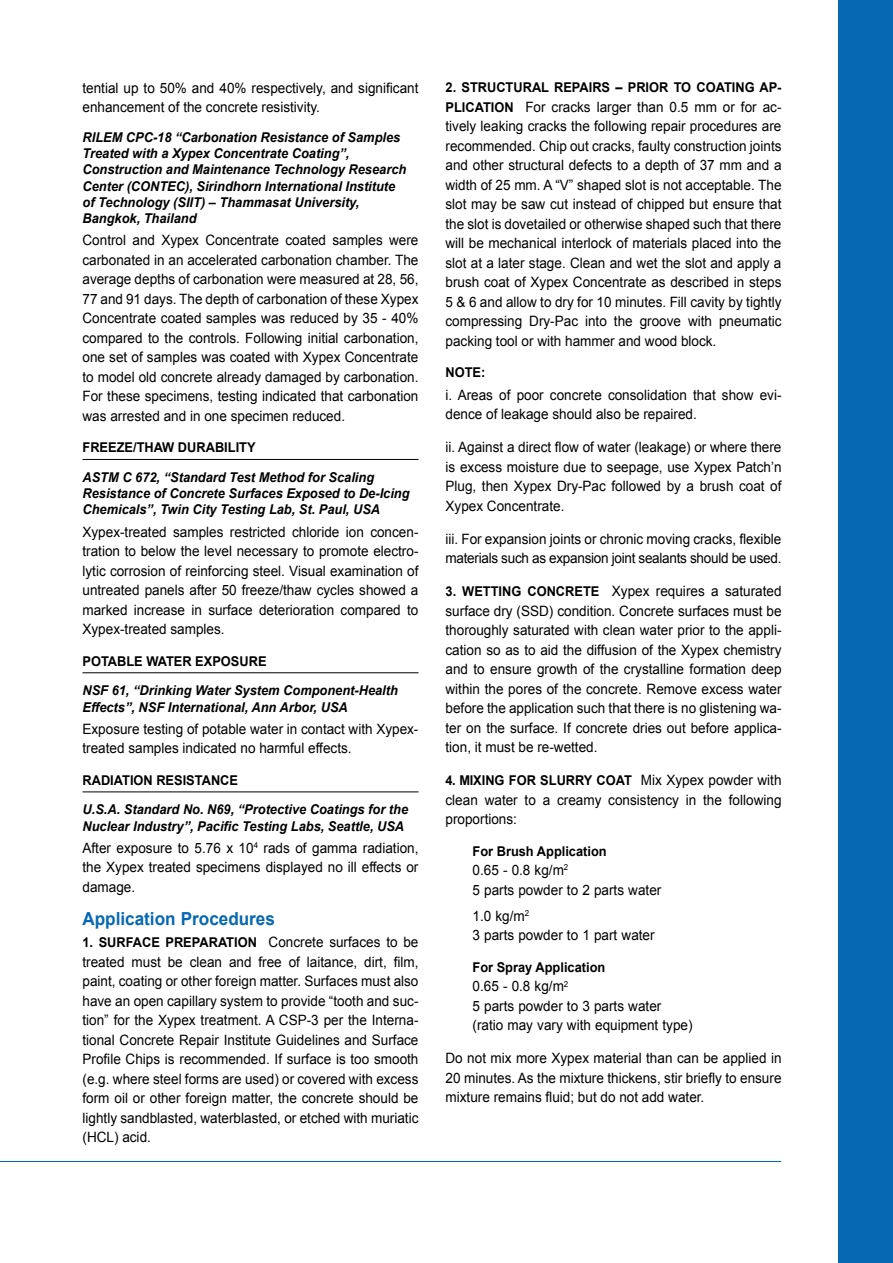
<style>
.page{position:relative;width:893px;height:1263px;background:#fff}
.page>*{position:absolute;margin:0;border:0;box-sizing:border-box;transform-origin:0 0}
.t1{font:700 18px "Arial";color:#0668b3;scale:.95 1}
.t2{font:14.25px/19.5px "Arial";color:#000;text-align:justify;scale:.95 1}
.t3{font:14.25px/19.5px "Arial";letter-spacing:-.02em;color:#000;scale:.95 1}
.t4{font:italic 700 13.5px/16.2px "Arial";color:#000;scale:.95 1}
.t5{font:700 13.5px "Arial";color:#000;scale:.95 1}
.s1{font-weight:400;font-size:14.25px}
.s2{font-weight:700;font-size:13.5px}
</style>
<div class="page">
<hr style="left:82px;top:459px;width:336px;height:1px;background:#000">
<hr style="left:82px;top:672px;width:336px;height:1px;background:#000">
<hr style="left:82px;top:791px;width:336px;height:1px;background:#000">
<hr style="left:0;top:1161px;width:781px;height:1px;background:#0668b3">
<div style="left:839px;top:0;width:54px;height:1263px;background:#0668b3"></div>
<p class="t2" style="left:82px;top:78px;width:355px">tential up to 50% and 40% respectively, and significant enhancement of the concrete resistivity.</p>
<p class="t4" style="left:82px;top:130px;width:342px">RILEM CPC-18 “Carbonation Resistance of Samples Treated with a Xypex Concentrate Coating”, Construction and Maintenance Technology Research Center (CONTEC), Sirindhorn International Institute of Technology (SIIT) – Thammasat University, Bangkok, Thailand</p>
<p class="t2" style="left:82px;top:231px;width:355px">Control and Xypex Concentrate coated samples were carbonated in an accelerated carbonation chamber. The average depths of carbonation were measured at 28, 56, 77 and 91 days. The depth of carbonation of these Xypex Concentrate coated samples was reduced by 35 - 40% compared to the controls. Following initial carbonation, one set of samples was coated with Xypex Concentrate to model old concrete already damaged by carbonation.<br>For these specimens, testing indicated that carbonation was arrested and in one specimen reduced.</p>
<p class="t5" style="left:82px;top:439px;width:184px">FREEZE/THAW DURABILITY</p>
<p class="t4" style="left:82px;top:470px;width:346px">ASTM C 672, “Standard Test Method for Scaling<br>Resistance of Concrete Surfaces Exposed to De-Icing<br>Chemicals”, Twin City Testing Lab, St. Paul, USA</p>
<p class="t2" style="left:82px;top:522px;width:355px">Xypex-treated samples restricted chloride ion concen&shy;tration to below the level necessary to promote electro&shy;lytic corrosion of reinforcing steel. Visual examination of untreated panels after 50 freeze/thaw cycles showed a marked increase in surface deterioration compared to Xypex-treated samples.</p>
<p class="t5" style="left:82px;top:652px;width:195px">POTABLE WATER EXPOSURE</p>
<p class="t4" style="left:82px;top:683px;width:334px">NSF 61, “Drinking Water System Component-Health<br>Effects”, NSF International, Ann Arbor, USA</p>
<p class="t2" style="left:82px;top:719px;width:355px">Exposure testing of potable water in contact with Xypex&shy;treated samples indicated no harmful effects.</p>
<p class="t5" style="left:82px;top:771px;width:165px">RADIATION RESISTANCE</p>
<p class="t4" style="left:82px;top:802px;width:344px">U.S.A. Standard No. N69, “Protective Coatings for the<br>Nuclear Industry”, Pacific Testing Labs, Seattle, USA</p>
<p class="t2" style="left:82px;top:838px;width:355px">After exposure to 5.76 x 10<sup>4</sup> rads of gamma radiation, the Xypex treated specimens displayed no ill effects or damage.</p>
<p class="t1" style="left:82px;top:907px;width:204px">Application Procedures</p>
<p class="t5" style="left:82px;top:933px;width:355px">1. SURFACE PREPARATION <span class="s1">Concrete surfaces to be</span></p>
<p class="t2" style="left:82px;top:952px;width:355px">treated must be clean and free of laitance, dirt, film, paint, coating or other foreign matter. Surfaces must also have an open capillary system to provide “tooth and suc&shy;tion” for the Xypex treatment. A CSP-3 per the Interna&shy;tional Concrete Repair Institute Guidelines and Surface Profile Chips is recommended. If surface is too smooth (e.g. where steel forms are used) or covered with excess form oil or other foreign matter, the concrete should be lightly sandblasted, waterblasted, or etched with muriatic (HCL) acid.</p>
<p class="t5" style="left:446px;top:79px;width:355px">2. STRUCTURAL REPAIRS – PRIOR TO COATING AP-</p>
<p class="t2" style="left:446px;top:97px;width:355px"><span class="s2">PLICATION</span> For cracks larger than 0.5 mm or for ac&shy;tively leaking cracks the following repair procedures are recommended. Chip out cracks, faulty construction joints and other structural defects to a depth of 37 mm and a width of 25 mm. A “V” shaped slot is not acceptable. The slot may be saw cut instead of chipped but ensure that the slot is dovetailed or otherwise shaped such that there will be mechanical interlock of materials placed into the slot at a later stage. Clean and wet the slot and apply a brush coat of Xypex Concentrate as described in steps 5 &amp; 6 and allow to dry for 10 minutes. Fill cavity by tightly compressing Dry-Pac into the groove with pneumatic packing tool or with hammer and wood block.</p>
<p class="t5" style="left:446px;top:364px;width:43px">NOTE:</p>
<p class="t2" style="left:446px;top:385px;width:355px">i. Areas of poor concrete consolidation that show evi&shy;dence of leakage should also be repaired.</p>
<p class="t2" style="left:446px;top:437px;width:355px">ii. Against a direct flow of water (leakage) or where there is excess moisture due to seepage, use Xypex Patch’n Plug, then Xypex Dry-Pac followed by a brush coat of Xypex Concentrate.</p>
<p class="t3" style="left:446px;top:529px;width:355px">iii. For expansion joints or chronic moving cracks, flexible materials such as expansion joint sealants should be used.</p>
<p class="t2" style="left:445px;top:581px;width:355px"><span class="s2">3. WETTING CONCRETE</span> Xypex requires a saturated surface dry (SSD) condition. Concrete surfaces must be thoroughly saturated with clean water prior to the appli&shy;cation so as to aid the diffusion of the Xypex chemistry and to ensure growth of the crystalline formation deep within the pores of the concrete. Remove excess water before the application such that there is no glistening wa&shy;ter on the surface. If concrete dries out before applica&shy;tion, it must be re-wetted.</p>
<p class="t5" style="left:446px;top:771px;width:355px">4. MIXING FOR SLURRY COAT <span class="s1">Mix Xypex powder with</span></p>
<p class="t2" style="left:446px;top:790px;width:355px">clean water to a creamy consistency in the following proportions:</p>
<p class="t5" style="left:472px;top:842px;width:143px">For Brush Application</p>
<p class="t2" style="left:472px;top:860px;width:200px">0.65 - 0.8 kg/m<sup>2<br></sup>5 parts powder to 2 parts water</p>
<p class="t2" style="left:472px;top:906px;width:193px">1.0 kg/m<sup>2<br></sup>3 parts powder to 1 part water</p>
<p class="t5" style="left:472px;top:958px;width:141px">For Spray Application</p>
<p class="t2" style="left:472px;top:977px;width:233px;text-align:left">0.65 - 0.8 kg/m<sup>2<br></sup>5 parts powder to 3 parts water (ratio may vary with equipment type)</p>
<p class="t2" style="left:446px;top:1049px;width:355px">Do not mix more Xypex material than can be applied in 20 minutes. As the mixture thickens, stir briefly to ensure mixture remains fluid; but do not add water.</p>
</div>
